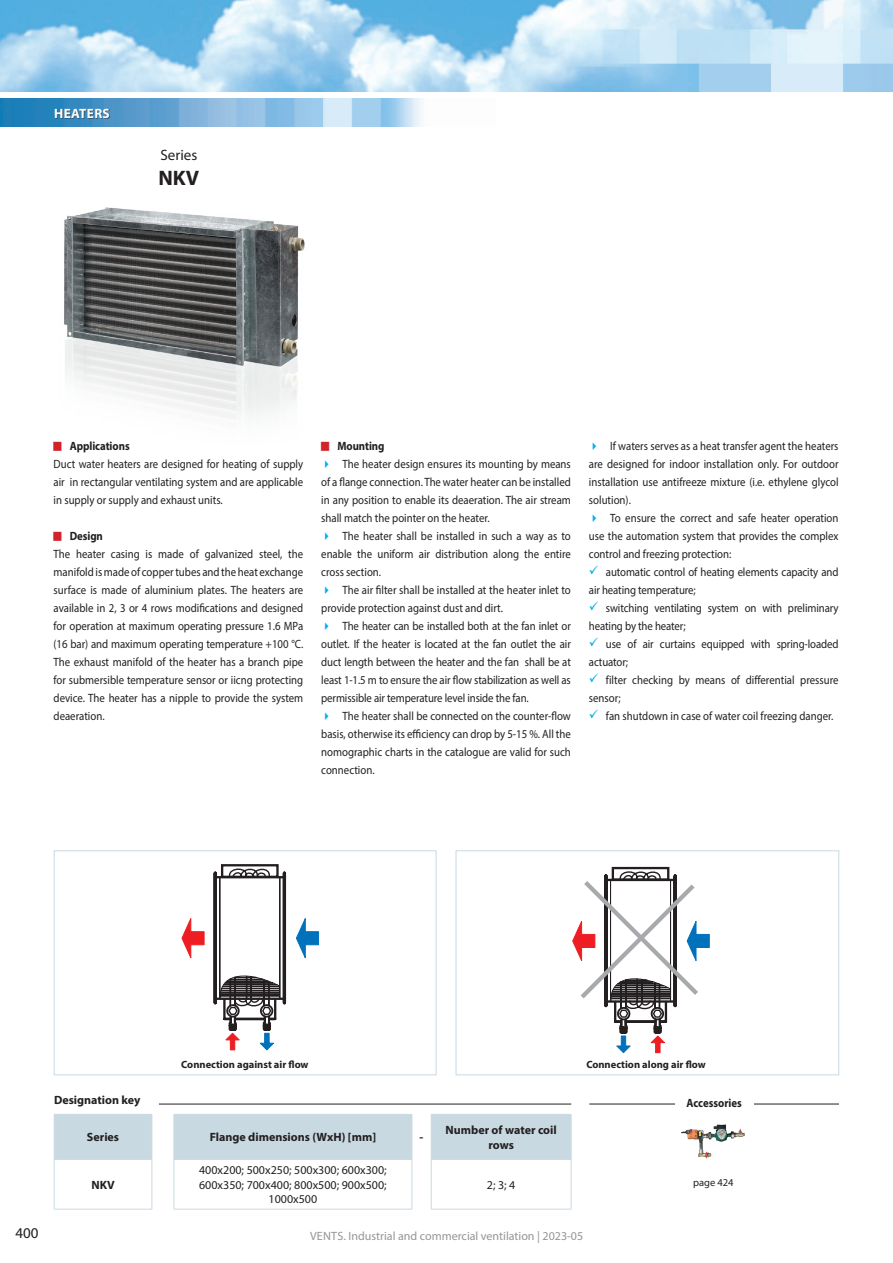
<style>
.page{position:relative;width:893px;height:1263px;background:#fff}
.page>*{position:absolute;margin:0;border:0;box-sizing:border-box;transform-origin:0 0}
.t1{font:700 21px "Myriad Pro";color:#231f20}
.t2{font:15px "Myriad Pro";color:#231f20}
.t3{font:700 13.5px "Myriad Pro";letter-spacing:.02em;color:#fff}
.t4{font:12px/18px "Myriad Pro";color:#231f20;text-align:justify;scale:.9 1}
.t5{font:12px/14.4px "Myriad Pro";color:#231f20;text-align:center}
.t6{font:700 12px/14.4px "Myriad Pro";color:#231f20;text-align:center}
.t7{font:12px "Myriad Pro";color:#939598}
.t8{font:700 12px "Myriad Pro";color:#231f20;scale:.9 1}
.t9{font:700 10.5px "Myriad Pro";color:#231f20}
.t10{font:10.5px "Myriad Pro";color:#231f20}
.s1{color:#00aeef}
</style>
<div class="page">
<img style="left:0;top:0;width:893px;height:91px">
<img style="left:0;top:99px;width:422px;height:27px">
<hr style="left:214px;top:873px;width:3px;height:130px;background:#231f20">
<hr style="left:283px;top:873px;width:3px;height:130px;background:#231f20">
<div style="left:221px;top:864px;width:58px;height:14px;border:2px solid #231f20"></div>
<hr style="left:219px;top:877px;width:1px;height:122px;background:#231f20">
<hr style="left:279px;top:877px;width:1px;height:122px;background:#231f20">
<svg style="left:296px;top:918px;width:23px;height:41px"></svg>
<svg style="left:182px;top:918px;width:23px;height:41px"></svg>
<svg style="left:228px;top:868px;width:43px;height:11px"></svg>
<svg style="left:219px;top:970px;width:68px;height:81px"></svg>
<div style="left:54px;top:850px;width:382px;height:225px;border:1px solid #c9d9e2"></div>
<img style="left:64px;top:207px;width:241px;height:212px">
<div style="left:56px;top:109px;width:54px;height:10px;background:#231f20;opacity:.7"></div>
<hr style="left:159px;top:1104px;width:412px;height:1px;background:#231f20">
<svg style="left:55px;top:1114px;width:516px;height:45px;background:#cddbe4"></svg>
<hr style="left:412px;top:1114px;width:1px;height:45px;background:#c9d9e2">
<hr style="left:571px;top:1114px;width:1px;height:45px;background:#c9d9e2">
<hr style="left:54px;top:1159px;width:1px;height:50px;background:#c9d9e2">
<hr style="left:174px;top:1159px;width:1px;height:50px;background:#c9d9e2">
<hr style="left:412px;top:1159px;width:1px;height:50px;background:#c9d9e2">
<hr style="left:431px;top:1159px;width:1px;height:50px;background:#c9d9e2">
<hr style="left:571px;top:1159px;width:1px;height:50px;background:#c9d9e2">
<hr style="left:54px;top:1209px;width:98px;height:1px;background:#c9d9e2">
<hr style="left:174px;top:1209px;width:238px;height:1px;background:#c9d9e2">
<hr style="left:431px;top:1209px;width:140px;height:1px;background:#c9d9e2">
<hr style="left:54px;top:1114px;width:98px;height:1px;background:#c9d9e2">
<hr style="left:54px;top:1114px;width:1px;height:45px;background:#c9d9e2">
<hr style="left:174px;top:1114px;width:238px;height:1px;background:#c9d9e2">
<hr style="left:174px;top:1114px;width:1px;height:45px;background:#c9d9e2">
<hr style="left:431px;top:1114px;width:140px;height:1px;background:#c9d9e2">
<hr style="left:431px;top:1114px;width:1px;height:45px;background:#c9d9e2">
<hr style="left:54px;top:1159px;width:98px;height:1px;background:#c9d9e2">
<hr style="left:174px;top:1159px;width:238px;height:1px;background:#c9d9e2">
<hr style="left:431px;top:1159px;width:140px;height:1px;background:#c9d9e2">
<hr style="left:152px;top:1114px;width:1px;height:45px;background:#c9d9e2">
<hr style="left:152px;top:1159px;width:1px;height:50px;background:#c9d9e2">
<img style="left:681px;top:1124px;width:64px;height:35px">
<hr style="left:589px;top:1104px;width:86px;height:1px;background:#231f20">
<hr style="left:754px;top:1104px;width:85px;height:1px;background:#231f20">
<div style="left:612px;top:867px;width:57px;height:14px;border:2px solid #231f20"></div>
<svg style="left:572px;top:869px;width:138px;height:184px"></svg>
<div style="left:456px;top:850px;width:383px;height:225px;border:1px solid #c9d9e2"></div>
<p class="t3" style="left:54px;top:104px;width:57px">HEATERS</p>
<p class="t2" style="left:160px;top:146px;width:38px">Series</p>
<h1 class="t1" style="left:158px;top:165px;width:42px">NKV</h1>
<p class="t8" style="left:70px;top:438px;width:68px">Applications</p>
<p class="t4" style="left:54px;top:455px;width:279px">Duct water heaters are designed for heating of supply air in rectangular ventilating system and are applicable in supply or supply and exhaust units.</p>
<p class="t8" style="left:70px;top:528px;width:38px">Design</p>
<p class="t4" style="left:54px;top:545px;width:279px">The heater casing is made of galvanized steel, the manifold is made of copper tubes and the heat exchange surface is made of aluminium plates. The heaters are available in 2, 3 or 4 rows modifications and designed for operation at maximum operating pressure 1.6 MPa (16 bar) and maximum operating temperature +100 °C.<br>The exhaust manifold of the heater has a branch pipe for submersible temperature sensor or iicng protecting device. The heater has a nipple to provide the system deaeration.</p>
<p class="t8" style="left:337px;top:438px;width:54px">Mounting</p>
<p class="t4" style="left:321px;top:455px;width:279px;text-indent:21px">The heater design ensures its mounting by means of a flange connection. The water heater can be installed in any position to enable its deaeration. The air stream shall match the pointer on the heater.</p>
<p class="t4" style="left:321px;top:527px;width:279px;text-indent:21px">The heater shall be installed in such a way as to enable the uniform air distribution along the entire cross section.</p>
<p class="t4" style="left:321px;top:581px;width:279px;text-indent:21px">The air filter shall be installed at the heater inlet to provide protection against dust and dirt.</p>
<p class="t4" style="left:321px;top:617px;width:279px;text-indent:21px">The heater can be installed both at the fan inlet or outlet. If the heater is located at the fan outlet the air duct length between the heater and the fan shall be at least 1-1.5 m to ensure the air flow stabilization as well as permissible air temperature level inside the fan.</p>
<p class="t4" style="left:321px;top:707px;width:279px;text-indent:21px">The heater shall be connected on the counter-flow basis, otherwise its efficiency can drop by 5-15 %. All the nomographic charts in the catalogue are valid for such connection.</p>
<p class="t4" style="left:589px;top:437px;width:279px;text-indent:21px">If waters serves as a heat transfer agent the heaters are designed for indoor installation only. For outdoor installation use antifreeze mixture (i.e. ethylene glycol solution).</p>
<p class="t4" style="left:589px;top:509px;width:279px;text-indent:21px">To ensure the correct and safe heater operation use the automation system that provides the complex control and freezing protection:</p>
<p class="t4" style="left:589px;top:563px;width:279px"><span class="s1">✓</span> automatic control of heating elements capacity and air heating temperature;</p>
<p class="t4" style="left:589px;top:599px;width:279px"><span class="s1">✓</span> switching ventilating system on with preliminary heating by the heater;</p>
<p class="t4" style="left:589px;top:635px;width:279px"><span class="s1">✓</span> use of air curtains equipped with spring-loaded actuator;</p>
<p class="t4" style="left:589px;top:671px;width:279px"><span class="s1">✓</span> filter checking by means of differential pressure sensor;</p>
<p class="t4" style="left:589px;top:707px;width:273px"><span class="s1">✓</span> fan shutdown in case of water coil freezing danger.</p>
<p class="t2" style="left:15px;top:1224px;width:25px">400</p>
<p class="t6" style="left:54px;top:1092px;width:88px">Designation key</p>
<p class="t9" style="left:181px;top:1057px;width:129px">Connection against air flow</p>
<p class="t9" style="left:586px;top:1057px;width:121px">Connection along air flow</p>
<p class="t8" style="left:687px;top:1095px;width:63px">Accessories</p>
<p class="t6" style="left:87px;top:1130px;width:34px">Series</p>
<p class="t6" style="left:210px;top:1130px;width:168px">Flange dimensions (WxH) [mm]</p>
<p class="t6" style="left:420px;top:1130px;width:5px">-</p>
<p class="t6" style="left:91px;top:1177px;width:25px">NKV</p>
<p class="t5" style="left:199px;top:1163px;width:189px">400x200; 500x250; 500x300; 600x300;<br>600x350; 700x400; 800x500; 900x500;<br>1000x500</p>
<p class="t6" style="left:445px;top:1122px;width:113px">Number of water coil rows</p>
<p class="t5" style="left:487px;top:1177px;width:30px">2; 3; 4</p>
<p class="t7" style="left:310px;top:1229px;width:275px">VENTS. Industrial and commercial ventilation | 2023-05</p>
<p class="t10" style="left:693px;top:1176px;width:42px">page 424</p>
</div>
